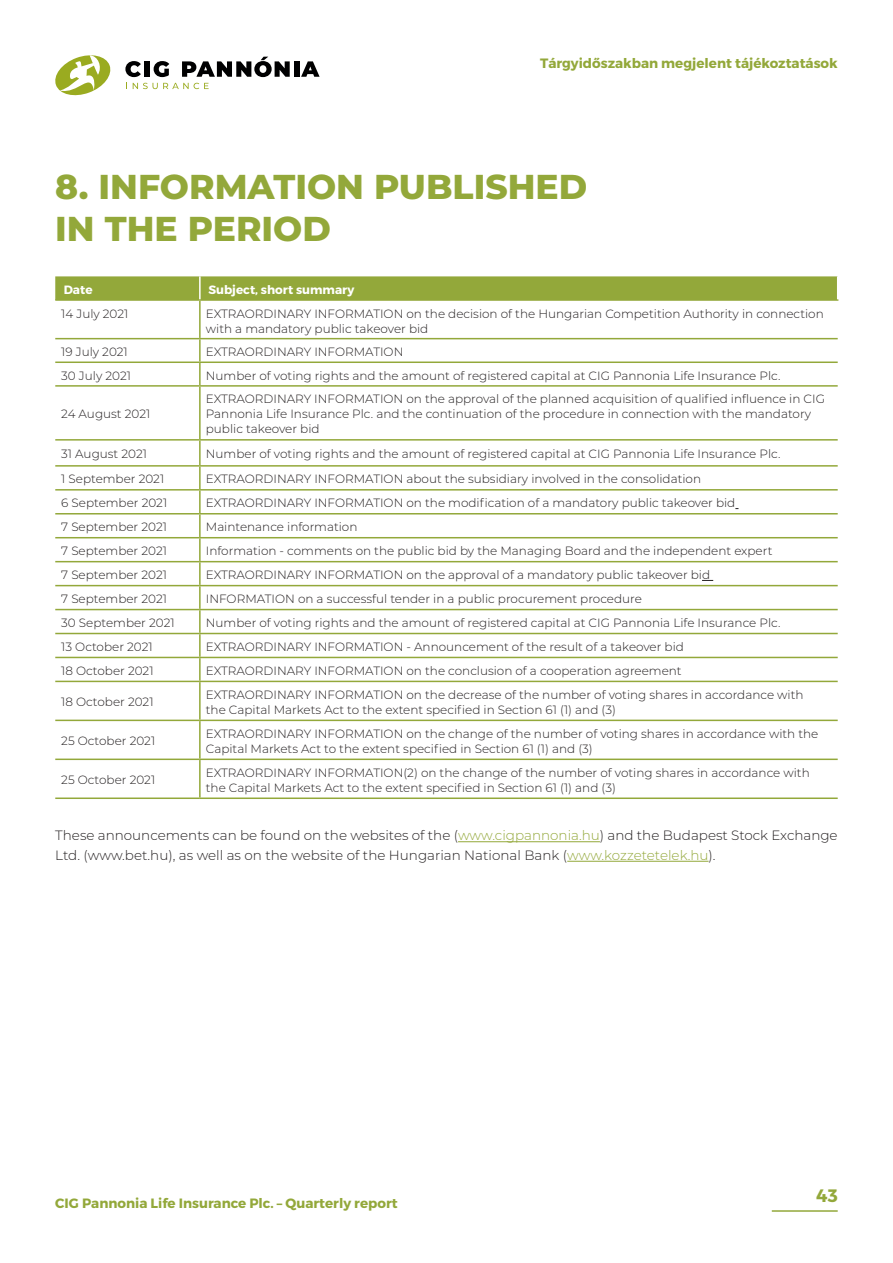
<style>
.page{position:relative;width:893px;height:1263px;background:#fff}
.page>*{position:absolute;margin:0;border:0;box-sizing:border-box;transform-origin:0 0}
.t1{font:800 34.5px/41.4px "Montserrat";color:#93a83a}
.t2{font:700 18px "Montserrat";color:#93a83a}
.t3{font:300 13.5px/19.5px "Montserrat";color:#231f20}
.t4{font:700 13.5px "Montserrat";color:#93a83a}
.t5{font:300 12px/15px "Montserrat";color:#231f20}
.t6{font:700 12px "Montserrat";color:#fff}
.s1{color:#93a83a}
</style>
<div class="page">
<hr style="left:772px;top:1210px;width:66px;height:2px;background:#93a83a">
<svg style="left:125px;top:61px;width:16px;height:16px"></svg>
<div style="left:144px;top:61px;width:6px;height:16px;background:#000001"></div>
<svg style="left:154px;top:61px;width:15px;height:16px"></svg>
<svg style="left:182px;top:57px;width:108px;height:20px"></svg>
<div style="left:294px;top:61px;width:5px;height:16px;background:#000001"></div>
<svg style="left:301px;top:61px;width:19px;height:16px"></svg>
<svg style="left:55px;top:55px;width:56px;height:41px"></svg>
<svg style="left:133px;top:83px;width:76px;height:6px"></svg>
<svg style="left:55px;top:337px;width:783px;height:424px"></svg>
<hr style="left:55px;top:299px;width:145px;height:2px;background:#93a83a">
<hr style="left:200px;top:299px;width:638px;height:2px;background:#93a83a">
<hr style="left:55px;top:338px;width:145px;height:1px;background:#93a83a">
<hr style="left:200px;top:338px;width:638px;height:1px;background:#93a83a">
<hr style="left:55px;top:361px;width:145px;height:2px;background:#93a83a">
<hr style="left:200px;top:361px;width:638px;height:2px;background:#93a83a">
<hr style="left:55px;top:385px;width:145px;height:2px;background:#93a83a">
<hr style="left:200px;top:385px;width:638px;height:2px;background:#93a83a">
<hr style="left:55px;top:439px;width:145px;height:2px;background:#93a83a">
<hr style="left:200px;top:439px;width:638px;height:2px;background:#93a83a">
<hr style="left:55px;top:465px;width:145px;height:2px;background:#93a83a">
<hr style="left:200px;top:465px;width:638px;height:2px;background:#93a83a">
<hr style="left:55px;top:489px;width:145px;height:2px;background:#93a83a">
<hr style="left:200px;top:489px;width:638px;height:2px;background:#93a83a">
<hr style="left:55px;top:513px;width:145px;height:1px;background:#93a83a">
<hr style="left:200px;top:513px;width:638px;height:1px;background:#93a83a">
<hr style="left:55px;top:537px;width:145px;height:1px;background:#93a83a">
<hr style="left:200px;top:537px;width:638px;height:1px;background:#93a83a">
<hr style="left:55px;top:561px;width:145px;height:1px;background:#93a83a">
<hr style="left:200px;top:561px;width:638px;height:1px;background:#93a83a">
<hr style="left:55px;top:585px;width:145px;height:1px;background:#93a83a">
<hr style="left:200px;top:585px;width:638px;height:1px;background:#93a83a">
<hr style="left:55px;top:609px;width:145px;height:1px;background:#93a83a">
<hr style="left:200px;top:609px;width:638px;height:1px;background:#93a83a">
<hr style="left:55px;top:633px;width:145px;height:1px;background:#93a83a">
<hr style="left:200px;top:633px;width:638px;height:1px;background:#93a83a">
<hr style="left:55px;top:657px;width:145px;height:1px;background:#93a83a">
<hr style="left:200px;top:657px;width:638px;height:1px;background:#93a83a">
<hr style="left:55px;top:681px;width:145px;height:1px;background:#93a83a">
<hr style="left:200px;top:681px;width:638px;height:1px;background:#93a83a">
<hr style="left:55px;top:720px;width:145px;height:1px;background:#93a83a">
<hr style="left:200px;top:720px;width:638px;height:1px;background:#93a83a">
<hr style="left:55px;top:758px;width:145px;height:2px;background:#93a83a">
<hr style="left:200px;top:758px;width:638px;height:2px;background:#93a83a">
<hr style="left:55px;top:797px;width:145px;height:2px;background:#93a83a">
<hr style="left:200px;top:797px;width:638px;height:2px;background:#93a83a">
<div style="left:55px;top:276px;width:783px;height:24px;background:#93a83a"></div>
<hr style="left:199px;top:301px;width:2px;height:37px;background:#93a83a">
<hr style="left:199px;top:339px;width:2px;height:22px;background:#93a83a">
<hr style="left:199px;top:363px;width:2px;height:22px;background:#93a83a">
<hr style="left:199px;top:387px;width:2px;height:52px;background:#93a83a">
<hr style="left:199px;top:441px;width:2px;height:24px;background:#93a83a">
<hr style="left:199px;top:467px;width:2px;height:22px;background:#93a83a">
<hr style="left:199px;top:491px;width:2px;height:22px;background:#93a83a">
<hr style="left:199px;top:514px;width:2px;height:23px;background:#93a83a">
<hr style="left:199px;top:538px;width:2px;height:23px;background:#93a83a">
<hr style="left:199px;top:562px;width:2px;height:23px;background:#93a83a">
<hr style="left:199px;top:586px;width:2px;height:23px;background:#93a83a">
<hr style="left:199px;top:610px;width:2px;height:23px;background:#93a83a">
<hr style="left:199px;top:634px;width:2px;height:23px;background:#93a83a">
<hr style="left:199px;top:658px;width:2px;height:23px;background:#93a83a">
<hr style="left:199px;top:682px;width:2px;height:38px;background:#93a83a">
<hr style="left:199px;top:721px;width:2px;height:37px;background:#93a83a">
<hr style="left:199px;top:760px;width:2px;height:37px;background:#93a83a">
<hr style="left:458px;top:841px;width:142px;height:1px;background:#93a83a">
<hr style="left:567px;top:861px;width:142px;height:1px;background:#93a83a">
<p class="t4" style="left:540px;top:55px;width:299px">Tárgyidőszakban megjelent tájékoztatások</p>
<p class="t1" style="left:55px;top:164px;width:533px">8. INFORMATION PUBLISHED<br>IN THE PERIOD</p>
<p class="t6" style="left:64px;top:282px;width:30px">Date</p>
<p class="t6" style="left:208px;top:282px;width:148px">Subject, short summary</p>
<p class="t5" style="left:61px;top:305px;width:69px">14 July 2021</p>
<p class="t5" style="left:206px;top:305px;width:619px">EXTRAORDINARY INFORMATION on the decision of the Hungarian Competition Authority in connection with a mandatory public takeover bid</p>
<p class="t5" style="left:61px;top:344px;width:68px">19 July 2021</p>
<p class="t5" style="left:206px;top:344px;width:199px">EXTRAORDINARY INFORMATION</p>
<p class="t5" style="left:61px;top:368px;width:71px">30 July 2021</p>
<p class="t5" style="left:206px;top:368px;width:576px">Number of voting rights and the amount of registered capital at CIG Pannonia Life Insurance Plc.</p>
<p class="t5" style="left:61px;top:406px;width:91px">24 August 2021</p>
<p class="t5" style="left:206px;top:391px;width:621px">EXTRAORDINARY INFORMATION on the approval of the planned acquisition of qualified influence in CIG<br>Pannonia Life Insurance Plc. and the continuation of the procedure in connection with the mandatory public takeover bid</p>
<p class="t5" style="left:61px;top:446px;width:87px">31 August 2021</p>
<p class="t5" style="left:206px;top:446px;width:576px">Number of voting rights and the amount of registered capital at CIG Pannonia Life Insurance Plc.</p>
<p class="t5" style="left:61px;top:471px;width:105px">1 September 2021</p>
<p class="t5" style="left:206px;top:471px;width:497px">EXTRAORDINARY INFORMATION about the subsidiary involved in the consolidation</p>
<p class="t5" style="left:61px;top:495px;width:108px">6 September 2021</p>
<p class="t5" style="left:206px;top:495px;width:531px">EXTRAORDINARY INFORMATION on the modification of a mandatory public takeover bid</p>
<p class="t5" style="left:61px;top:519px;width:107px">7 September 2021</p>
<p class="t5" style="left:206px;top:519px;width:153px">Maintenance information</p>
<p class="t5" style="left:61px;top:543px;width:107px">7 September 2021</p>
<p class="t5" style="left:206px;top:543px;width:568px">Information - comments on the public bid by the Managing Board and the independent expert</p>
<p class="t5" style="left:61px;top:567px;width:107px">7 September 2021</p>
<p class="t5" style="left:206px;top:567px;width:506px">EXTRAORDINARY INFORMATION on the approval of a mandatory public takeover bid</p>
<p class="t5" style="left:61px;top:591px;width:107px">7 September 2021</p>
<p class="t5" style="left:206px;top:591px;width:438px">INFORMATION on a successful tender in a public procurement procedure</p>
<p class="t5" style="left:61px;top:615px;width:115px">30 September 2021</p>
<p class="t5" style="left:206px;top:615px;width:576px">Number of voting rights and the amount of registered capital at CIG Pannonia Life Insurance Plc.</p>
<p class="t5" style="left:61px;top:639px;width:93px">13 October 2021</p>
<p class="t5" style="left:206px;top:639px;width:480px">EXTRAORDINARY INFORMATION - Announcement of the result of a takeover bid</p>
<p class="t5" style="left:61px;top:663px;width:94px">18 October 2021</p>
<p class="t5" style="left:206px;top:663px;width:477px">EXTRAORDINARY INFORMATION on the conclusion of a cooperation agreement</p>
<p class="t5" style="left:61px;top:694px;width:94px">18 October 2021</p>
<p class="t5" style="left:206px;top:687px;width:599px">EXTRAORDINARY INFORMATION on the decrease of the number of voting shares in accordance with the Capital Markets Act to the extent specified in Section 61 (1) and (3)</p>
<p class="t5" style="left:61px;top:733px;width:95px">25 October 2021</p>
<p class="t5" style="left:206px;top:726px;width:614px">EXTRAORDINARY INFORMATION on the change of the number of voting shares in accordance with the<br>Capital Markets Act to the extent specified in Section 61 (1) and (3)</p>
<p class="t5" style="left:61px;top:772px;width:95px">25 October 2021</p>
<p class="t5" style="left:206px;top:765px;width:605px">EXTRAORDINARY INFORMATION(2) on the change of the number of voting shares in accordance with the Capital Markets Act to the extent specified in Section 61 (1) and (3)</p>
<p class="t3" style="left:55px;top:825px;width:784px">These announcements can be found on the websites of the (<span class="s1">www.cigpannonia.hu</span>) and the Budapest Stock Exchange<br>Ltd. (www.bet.hu), as well as on the website of the Hungarian National Bank (<span class="s1">www.kozzetetelek.hu</span>).</p>
<p class="t4" style="left:55px;top:1195px;width:344px">CIG Pannonia Life Insurance Plc. – Quarterly report</p>
<h2 class="t2" style="left:816px;top:1184px;width:23px">43</h2>
</div>
